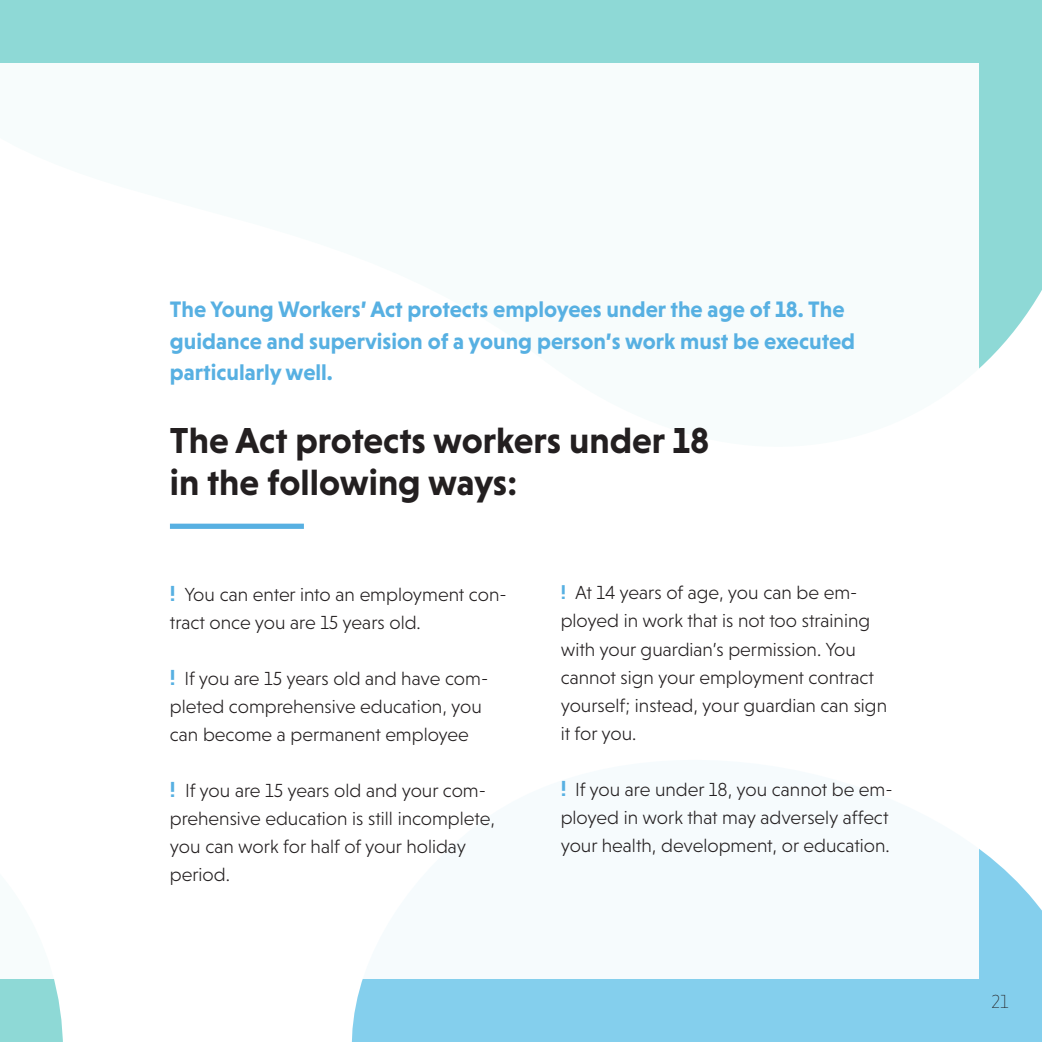
<style>
.page{position:relative;width:1042px;height:1042px;background:#fff}
.page>*{position:absolute;margin:0;border:0;box-sizing:border-box;transform-origin:0 0}
.t1{font:700 36.75px "Niveau Grotesk";color:#231f20}
.t2{font:700 22.75px/31.5px "Niveau Grotesk";color:#57b0e2}
.t3{font:300 19.25px/28px "Niveau Grotesk";color:#231f20}
.t4{font:200 19.25px "Niveau Grotesk";color:#231f20}
.s1{font-family:"Roboto";font-weight:700;font-size:21px;color:#57b0e2}
.s2{font-family:"Roboto";font-weight:700;color:#57b0e2}
</style>
<div class="page">
<div style="left:351px;top:849px;width:691px;height:193px;background:#84cfed"></div>
<div style="left:0;top:0;width:1042px;height:369px;background:#8ed9d6"></div>
<div style="left:0;top:979px;width:63px;height:63px;background:#8ed9d6"></div>
<div style="left:0;top:63px;width:979px;height:916px;background:#fff"></div>
<div style="left:170px;top:524px;width:134px;height:5px;background:#57b0e2"></div>
<p class="t2" style="left:170px;top:293px;width:687px">The Young Workers’ Act protects employees under the age of 18. The guidance and supervision of a young person’s work must be executed particularly well.</p>
<p class="t1" style="left:170px;top:419px;width:541px">The Act protects workers under 18</p>
<p class="t1" style="left:170px;top:461px;width:349px">in the following ways:</p>
<p class="t3" style="left:170px;top:581px;width:338px"><span class="s1">!</span> You can enter into an employment con&shy;tract once you are 15 years old.</p>
<p class="t3" style="left:170px;top:665px;width:320px"><span class="s1">!</span> If you are 15 years old and have com&shy;pleted comprehensive education, you can become a permanent employee</p>
<p class="t3" style="left:170px;top:777px;width:326px"><span class="s1">!</span> If you are 15 years old and your com&shy;prehensive education is still incomplete, you can work for half of your holiday period.</p>
<p class="t3" style="left:561px;top:579px;width:328px"><span class="s2">!</span> At 14 years of age, you can be em&shy;ployed in work that is not too straining with your guardian’s permission. You cannot sign your employment contract yourself; instead, your guardian can sign it for you.</p>
<p class="t3" style="left:561px;top:775px;width:333px"><span class="s1">!</span> If you are under 18, you cannot be em&shy;ployed in work that may adversely affect your health, development, or education.</p>
<p class="t4" style="left:991px;top:991px;width:19px">21</p>
</div>
